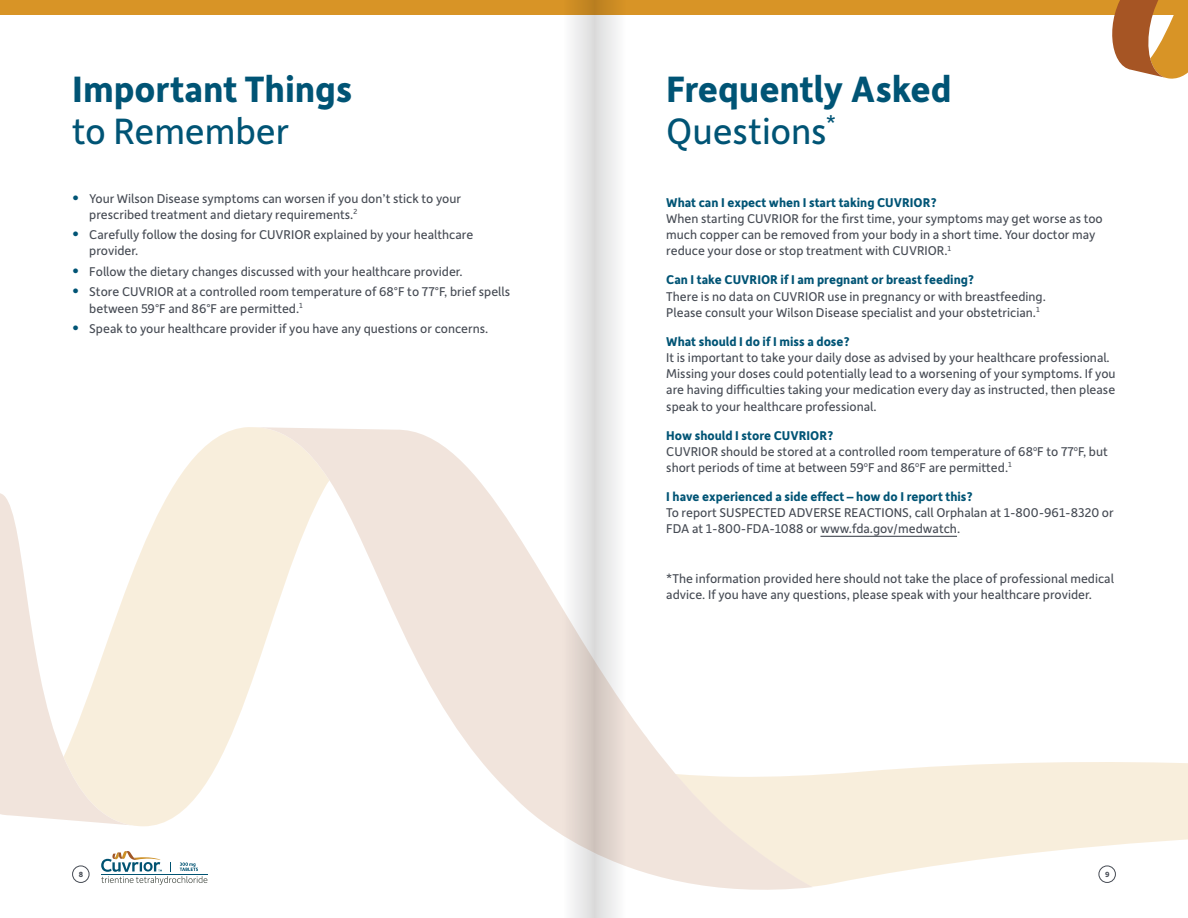
<style>
.page{position:relative;width:1188px;height:918px;background:#fff}
.page>*{position:absolute;margin:0;border:0;box-sizing:border-box;transform-origin:0 0}
.t1{font:700 39px/42px "Depot New";color:#005475}
.t2{font:39px "Depot New";letter-spacing:-.005em;color:#005475}
.t3{font:13.5px/16.2px "Depot New";color:#464b54}
.t4{font:700 13.5px "Depot New";color:#005475}
.t5{font:700 7.95px "Depot New";color:#464b54}
.s1{font-size:16.5px;color:#005475}
.s2{font-weight:400}
.s3{font-weight:700;color:#005475}
</style>
<div class="page">
<div style="left:0;top:0;width:1188px;height:15px;background:#d89426"></div>
<svg style="left:1112px;top:0;width:76px;height:79px"></svg>
<hr style="left:101px;top:874px;width:107px;height:1px;background:#015372">
<svg style="left:101px;top:851px;width:106px;height:34px"></svg>
<hr style="left:820px;top:536px;width:137px;height:1px;background:#464b54">
<svg style="left:813px;top:762px;width:375px;height:125px;fill:#f8eedc"></svg>
<svg style="left:131px;top:427px;width:125px;height:399px;fill:#f8eedc"></svg>
<svg style="left:0;top:493px;width:131px;height:332px"></svg>
<svg style="left:256px;top:427px;width:557px;height:463px"></svg>
<svg style="left:594px;top:0;width:31px;height:918px"></svg>
<svg style="left:563px;top:0;width:31px;height:918px"></svg>
<div style="left:1099px;top:866px;width:17px;height:17px;border:1px solid #464b54;border-radius:50%"></div>
<div style="left:72px;top:866px;width:17px;height:17px;border:1px solid #464b54;border-radius:50%"></div>
<h1 class="t1" style="left:72px;top:66px;width:282px">Important Things</h1>
<h1 class="t2" style="left:72px;top:106px;width:218px">to Remember</h1>
<p class="t3" style="left:89px;top:190px;width:373px;text-indent:-17px"><span class="s1">•</span> Your Wilson Disease symptoms can worsen if you don’t stick to your prescribed treatment and dietary requirements.<sup>2</sup></p>
<p class="t3" style="left:89px;top:226px;width:385px;text-indent:-17px"><span class="s1">•</span> Carefully follow the dosing for CUVRIOR explained by your healthcare provider.</p>
<p class="t3" style="left:72px;top:263px;width:392px"><span class="s1">•</span> Follow the dietary changes discussed with your healthcare provider.</p>
<p class="t3" style="left:89px;top:283px;width:422px;text-indent:-17px"><span class="s1">•</span> Store CUVRIOR at a controlled room temperature of 68°F to 77°F, brief spells between 59°F and 86°F are permitted.<sup>1</sup></p>
<p class="t3" style="left:72px;top:320px;width:418px"><span class="s1">•</span> Speak to your healthcare provider if you have any questions or concerns.</p>
<h1 class="t1" style="left:666px;top:66px;width:287px">Frequently Asked<br><span class="s2">Questions</span><sup>*</sup></h1>
<p class="t4" style="left:666px;top:194px;width:272px">What can I expect when I start taking CUVRIOR?</p>
<p class="t3" style="left:666px;top:210px;width:438px">When starting CUVRIOR for the first time, your symptoms may get worse as too much copper can be removed from your body in a short time. Your doctor may reduce your dose or stop treatment with CUVRIOR.<sup>1</sup></p>
<p class="t4" style="left:666px;top:271px;width:309px">Can I take CUVRIOR if I am pregnant or breast feeding?</p>
<p class="t3" style="left:666px;top:288px;width:381px">There is no data on CUVRIOR use in pregnancy or with breastfeeding.<br>Please consult your Wilson Disease specialist and your obstetrician.<sup>1</sup></p>
<p class="t4" style="left:666px;top:333px;width:185px">What should I do if I miss a dose?</p>
<p class="t3" style="left:666px;top:349px;width:451px">It is important to take your daily dose as advised by your healthcare professional.<br>Missing your doses could potentially lead to a worsening of your symptoms. If you are having difficulties taking your medication every day as instructed, then please speak to your healthcare professional.</p>
<p class="t3" style="left:666px;top:426px;width:443px"><span class="s3">How should I store CUVRIOR?<br></span>CUVRIOR should be stored at a controlled room temperature of 68<sup>o</sup>F to 77<sup>o</sup>F, but short periods of time at between 59<sup>o</sup>F and 86<sup>o</sup>F are permitted.<sup>1</sup></p>
<p class="t4" style="left:666px;top:488px;width:308px">I have experienced a side effect – how do I report this?</p>
<p class="t3" style="left:666px;top:504px;width:449px">To report SUSPECTED ADVERSE REACTIONS, call Orphalan at 1-800-961-8320 or<br>FDA at 1-800-FDA-1088 or www.fda.gov/medwatch.</p>
<p class="t3" style="left:666px;top:570px;width:449px">*The information provided here should not take the place of professional medical advice. If you have any questions, please speak with your healthcare provider.</p>
<p class="t5" style="left:79px;top:869px;width:6px">8</p>
<p class="t5" style="left:1105px;top:869px;width:6px">9</p>
</div>
